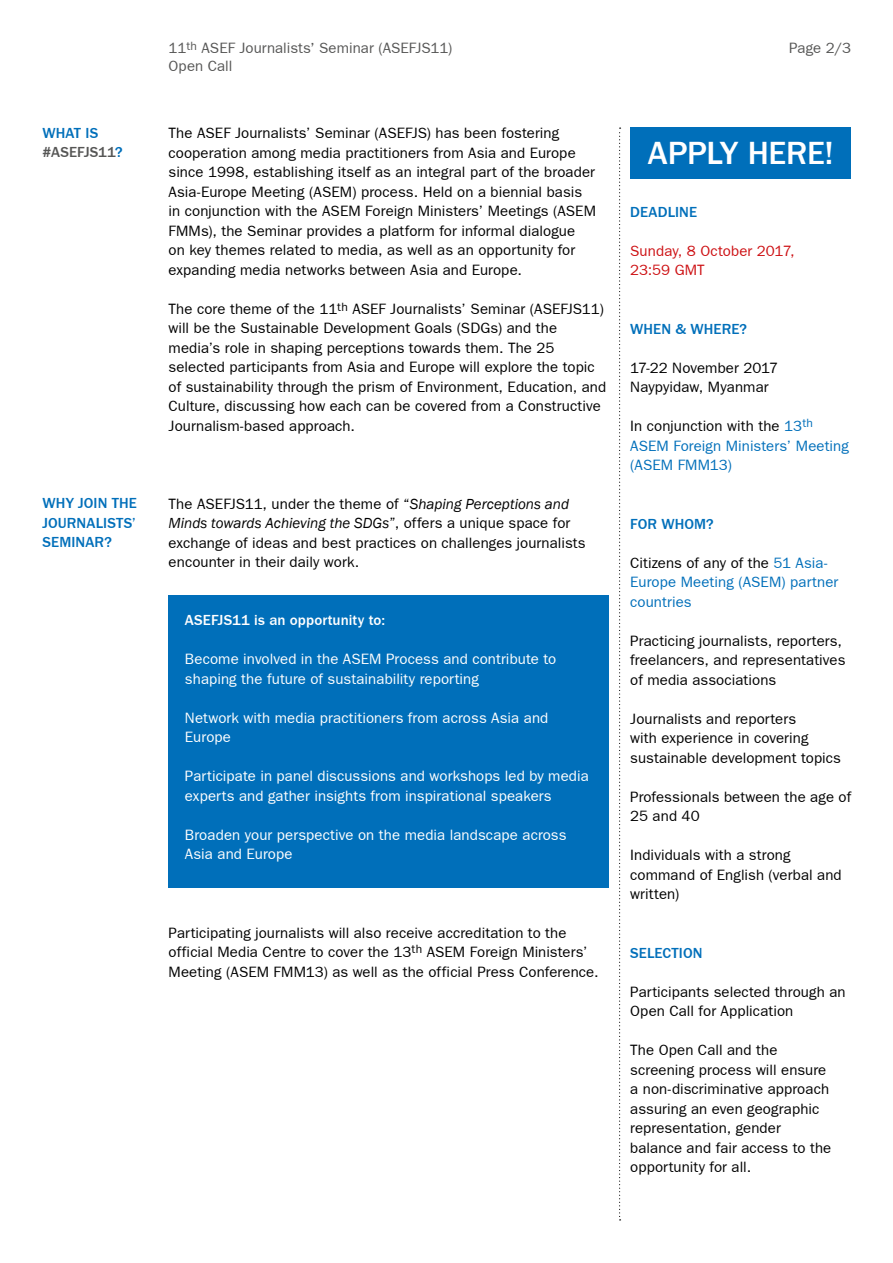
<style>
.page{position:relative;width:893px;height:1263px;background:#fff}
.page>*{position:absolute;margin:0;border:0;box-sizing:border-box;transform-origin:0 0}
.t1{font:500 33px "Franklin Gothic";letter-spacing:-.01em;color:#fff}
.t2{font:15px/19.5px "Franklin Gothic";letter-spacing:.005em;color:#000}
.t3{font:15px/19.5px "Franklin Gothic";letter-spacing:.005em;color:#fff}
.t4{font:15px/19.5px "Franklin Gothic";letter-spacing:.005em;color:#006fba}
.t5{font:500 15px/19.5px "Franklin Gothic";letter-spacing:.005em;color:#006fba;text-align:justify}
.t6{font:15px/18px "Franklin Gothic";letter-spacing:.005em;color:#565655}
.t7{font:15px/19.5px "Franklin Gothic";letter-spacing:.005em;color:#cd1013}
.t8{font:500 15px "Franklin Gothic";letter-spacing:.005em;color:#fff}
.t9{font:500 15px/19.5px "Franklin Gothic";letter-spacing:.005em;color:#565655}
.s1{color:#006fba}
.s2{font-weight:500}
.s3{font-style:italic}
.s4{color:#000}
</style>
<div class="page">
<div style="left:169px;top:596px;width:440px;height:292px;background:#006fba"></div>
<svg style="left:619px;top:128px;width:2px;height:1092px"></svg>
<div style="left:630px;top:128px;width:221px;height:51px;background:#006fba"></div>
<p class="t9" style="left:43px;top:123px;width:82px"><span class="s1">WHAT IS </span>#ASEFJS11<span class="s1">?</span></p>
<p class="t5" style="left:43px;top:494px;width:96px">WHY JOIN THE JOURNALISTS’ SEMINAR?</p>
<p class="t6" style="left:169px;top:39px;width:285px">11<sup>th</sup> ASEF Journalists<span class="s2">’</span> Seminar (ASEFJS11)<br>Open Call</p>
<p class="t6" style="left:789px;top:39px;width:64px">Page 2/3</p>
<p class="t2" style="left:169px;top:123px;width:429px">The ASEF Journalists’ Seminar (ASEFJS) has been fostering cooperation among media practitioners from Asia and Europe since 1998, establishing itself as an integral part of the broader Asia-Europe Meeting (ASEM) process. Held on a biennial basis in conjunction with the ASEM Foreign Ministers’ Meetings (ASEM FMMs), the Seminar provides a platform for informal dialogue<br>on key themes related to media, as well as an opportunity for expanding media networks between Asia and Europe.</p>
<p class="t2" style="left:169px;top:299px;width:439px">The core theme of the 11<sup>th</sup> ASEF Journalists’ Seminar (ASEFJS11) will be the Sustainable Development Goals (SDGs) and the media’s role in shaping perceptions towards them. The 25 selected participants from Asia and Europe will explore the topic of sustainability through the prism of Environment, Education, and Culture, discussing how each can be covered from a Constructive Journalism-based approach.</p>
<p class="t2" style="left:169px;top:494px;width:419px">The ASEFJS11, under the theme of “<span class="s3">Shaping Perceptions and Minds towards Achieving the SDGs</span>”, offers a unique space for exchange of ideas and best practices on challenges journalists encounter in their daily work.</p>
<p class="t8" style="left:185px;top:612px;width:202px">ASEFJS11 is an opportunity to:</p>
<p class="t3" style="left:185px;top:649px;width:373px">Become involved in the ASEM Process and contribute to shaping the future of sustainability reporting</p>
<p class="t3" style="left:185px;top:708px;width:365px">Network with media practitioners from across Asia and<br>Europe</p>
<p class="t3" style="left:185px;top:766px;width:405px">Participate in panel discussions and workshops led by media experts and gather insights from inspirational speakers</p>
<p class="t3" style="left:185px;top:825px;width:383px">Broaden your perspective on the media landscape across<br>Asia and Europe</p>
<p class="t2" style="left:169px;top:923px;width:432px">Participating journalists will also receive accreditation to the official Media Centre to cover the 13<sup>th</sup> ASEM Foreign Ministers’<br>Meeting (ASEM FMM13) as well as the official Press Conference.</p>
<h1 class="t1" style="left:648px;top:135px;width:187px">APPLY HERE!</h1>
<p class="t5" style="left:630px;top:202px;width:68px">DEADLINE</p>
<p class="t7" style="left:630px;top:241px;width:166px">Sunday, 8 October 2017,<br>23:59 GMT</p>
<p class="t5" style="left:630px;top:319px;width:118px">WHEN &amp; WHERE?</p>
<p class="t2" style="left:630px;top:358px;width:150px">17-22 November 2017<br>Naypyidaw, Myanmar</p>
<p class="t4" style="left:630px;top:417px;width:220px"><span class="s4">In conjunction with the</span> 13<sup>th<br></sup>ASEM Foreign Ministers’ Meeting (ASEM FMM13)</p>
<p class="t5" style="left:630px;top:514px;width:85px">FOR WHOM?</p>
<p class="t4" style="left:630px;top:553px;width:210px"><span class="s4">Citizens of any of the</span> 51 Asia-<br>Europe Meeting (ASEM) partner countries</p>
<p class="t2" style="left:630px;top:631px;width:217px">Practicing journalists, reporters, freelancers, and representatives of media associations</p>
<p class="t2" style="left:630px;top:709px;width:212px">Journalists and reporters<br>with experience in covering sustainable development topics</p>
<p class="t2" style="left:630px;top:787px;width:222px">Professionals between the age of<br>25 and 40</p>
<p class="t2" style="left:630px;top:846px;width:213px">Individuals with a strong command of English (verbal and written)</p>
<p class="t5" style="left:630px;top:943px;width:74px">SELECTION</p>
<p class="t2" style="left:630px;top:982px;width:217px">Participants selected through an<br>Open Call for Application</p>
<p class="t2" style="left:630px;top:1041px;width:203px">The Open Call and the screening process will ensure a non-discriminative approach assuring an even geographic representation, gender balance and fair access to the opportunity for all.</p>
</div>
